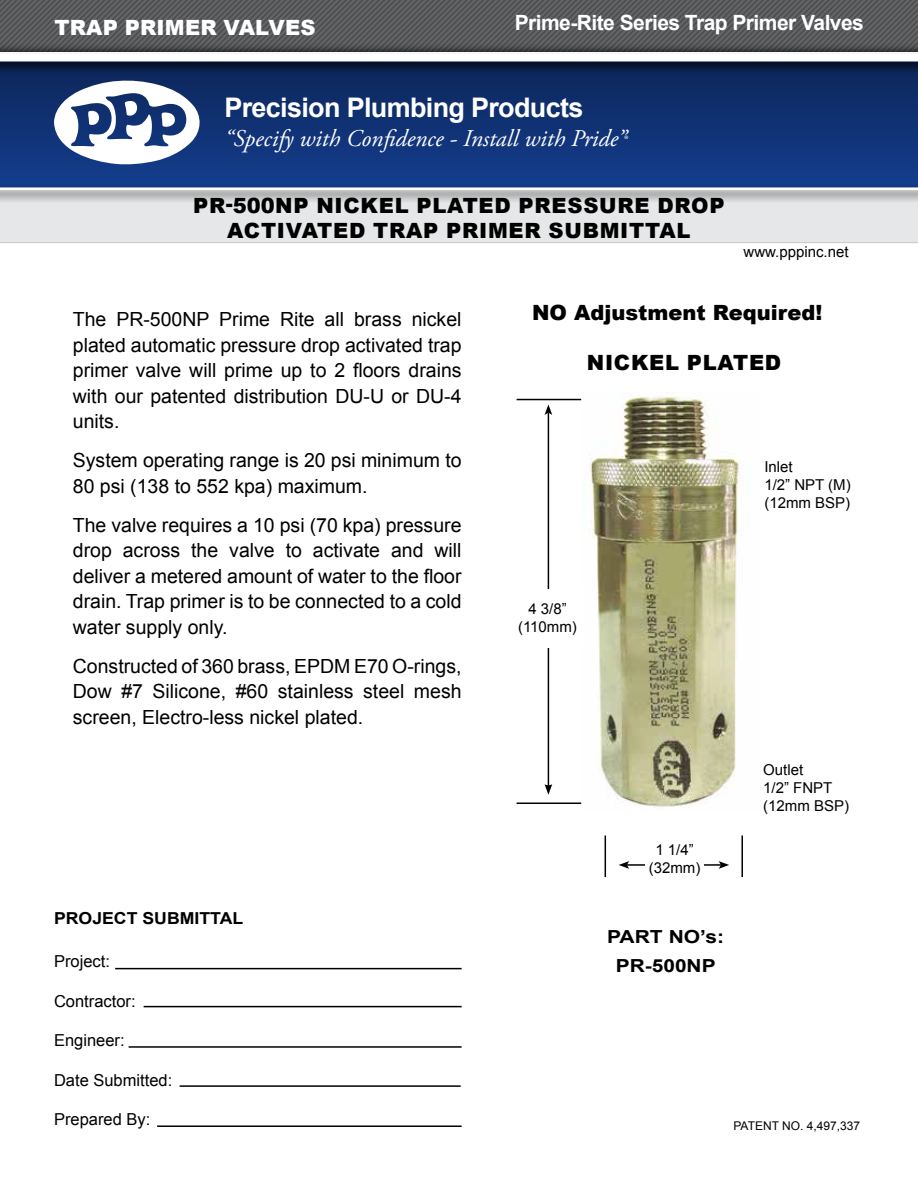
<style>
.page{position:relative;width:918px;height:1188px;background:#fff}
.page>*{position:absolute;margin:0;border:0;box-sizing:border-box;transform-origin:0 0}
.t1{font:700 27px "Arial";letter-spacing:-.025em;color:#fff}
.t2{font:italic 24px "Adobe Garamond Pro";color:#fff}
.t3{font:900 21px/25.2px "Arial";letter-spacing:.035em;color:#000;text-align:center}
.t4{font:700 21px "Arial";letter-spacing:-.025em;color:#fff}
.t5{font:900 21px "Arial";color:#000}
.t6{font:900 21px "Arial";letter-spacing:.01em;color:#fff}
.t7{font:19.5px/25.5px "Arial";color:#000;text-align:justify}
.t8{font:700 18px/29.1px "Arial";color:#000;text-align:center;scale:1.17 1}
.t9{font:16.5px "Arial";color:#000}
.t10{font:700 16.5px "Arial";color:#000;scale:1.07 1}
.t11{font:15px/18px "Arial";color:#000}
.t12{font:12px "Arial";color:#000}
.s1{font-size:13.95px}
</style>
<div class="page">
<div style="left:0;top:165px;width:918px;height:20px;background:#133c8a"></div>
<div style="left:0;top:204px;width:918px;height:39px;background:#e6e7e8"></div>
<div style="left:0;top:185px;width:918px;height:19px;background:#000;opacity:.75"></div>
<hr style="left:0;top:188px;width:918px;height:2px;background:#fff">
<svg style="left:0;top:0;width:918px;height:165px;background:#3d4f73"></svg>
<hr style="left:115px;top:968px;width:347px;height:1px;background:#000">
<hr style="left:144px;top:1006px;width:318px;height:1px;background:#000">
<hr style="left:129px;top:1046px;width:333px;height:2px;background:#000">
<hr style="left:180px;top:1085px;width:281px;height:2px;background:#000">
<hr style="left:157px;top:1125px;width:305px;height:2px;background:#000">
<img style="left:590px;top:395px;width:154px;height:412px">
<hr style="left:517px;top:399px;width:64px;height:1px;background:#000">
<hr style="left:517px;top:802px;width:64px;height:2px;background:#000">
<hr style="left:548px;top:413px;width:1px;height:374px;background:#000">
<svg style="left:545px;top:784px;width:7px;height:11px"></svg>
<svg style="left:545px;top:404px;width:7px;height:11px"></svg>
<div style="left:499px;top:589px;width:85px;height:51px;background:#fff"></div>
<div style="left:513px;top:603px;width:70px;height:45px;background:#fff"></div>
<hr style="left:627px;top:864px;width:94px;height:2px;background:#000">
<svg style="left:719px;top:861px;width:10px;height:8px"></svg>
<svg style="left:619px;top:861px;width:10px;height:8px"></svg>
<hr style="left:605px;top:836px;width:1px;height:41px;background:#000">
<hr style="left:741px;top:836px;width:2px;height:41px;background:#000">
<div style="left:645px;top:845px;width:59px;height:66px;background:#fff"></div>
<p class="t6" style="left:54px;top:12px;width:263px">TRAP PRIMER VALVES</p>
<p class="t4" style="left:515px;top:8px;width:351px">Prime-Rite Series Trap Primer Valves</p>
<h1 class="t1" style="left:224px;top:88px;width:361px">Precision Plumbing Products</h1>
<p class="t2" style="left:224px;top:124px;width:404px">“Specify with Confidence - Install with Pride”<span class="s1">®</span></p>
<p class="t3" style="left:193px;top:192px;width:533px">PR-500NP NICKEL PLATED PRESSURE DROP<br>ACTIVATED TRAP PRIMER SUBMITTAL</p>
<p class="t11" style="left:744px;top:242px;width:107px">www.pppinc.net</p>
<p class="t7" style="left:73px;top:306px;width:390px">The PR-500NP Prime Rite all brass nickel plated automatic pressure drop activated trap primer valve will prime up to 2 floors drains with our patented distribution DU-U or DU-4 units.</p>
<p class="t7" style="left:73px;top:447px;width:390px">System operating range is 20 psi minimum to<br>80 psi (138 to 552 kpa) maximum.</p>
<p class="t7" style="left:73px;top:512px;width:390px">The valve requires a 10 psi (70 kpa) pressure drop across the valve to activate and will deliver a metered amount of water to the floor drain. Trap primer is to be connected to a cold water supply only.</p>
<p class="t7" style="left:73px;top:653px;width:390px">Constructed of 360 brass, EPDM E70 O-rings, Dow #7 Silicone, #60 stainless steel mesh screen, Electro-less nickel plated.</p>
<p class="t10" style="left:54px;top:907px;width:179px">PROJECT SUBMITTAL</p>
<p class="t9" style="left:54px;top:950px;width:57px">Project:</p>
<p class="t9" style="left:54px;top:989px;width:83px">Contractor:</p>
<p class="t9" style="left:54px;top:1029px;width:72px">Engineer:</p>
<p class="t9" style="left:54px;top:1069px;width:120px">Date Submitted:</p>
<p class="t9" style="left:54px;top:1108px;width:98px">Prepared By:</p>
<p class="t5" style="left:532px;top:297px;width:292px">NO Adjustment Required!</p>
<p class="t3" style="left:587px;top:349px;width:196px">NICKEL PLATED</p>
<p class="t11" style="left:518px;top:600px;width:60px;text-align:center">4 3/8” (110mm)</p>
<p class="t11" style="left:764px;top:458px;width:88px">Inlet<br>1/2” NPT (M) (12mm BSP)</p>
<p class="t11" style="left:649px;top:841px;width:53px;text-align:center">1 1/4” (32mm)</p>
<p class="t8" style="left:607px;top:922px;width:101px">PART NO’s:<br>PR-500NP</p>
<p class="t11" style="left:763px;top:761px;width:87px">Outlet<br>1/2” FNPT (12mm BSP)</p>
<p class="t12" style="left:733px;top:1118px;width:128px">PATENT NO. 4,497,337</p>
</div>
